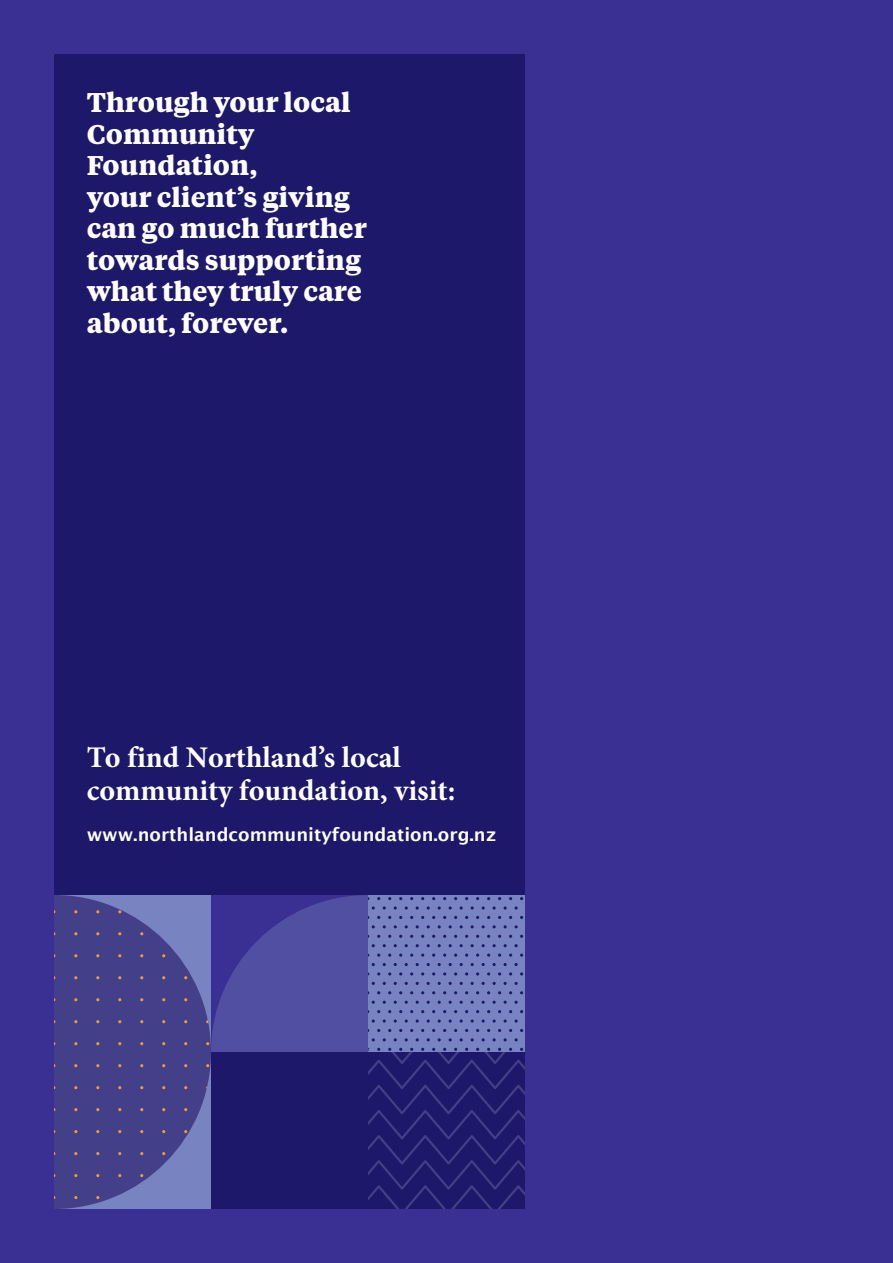
<style>
.page{position:relative;width:893px;height:1263px;background:#3a2f92}
.page>*{position:absolute;margin:0;border:0;box-sizing:border-box;transform-origin:0 0}
.t1{font:700 30px/33.3px "Minion Pro";color:#fff}
.t2{font:700 27px/31.5px "Tiempos Text";color:#fff}
.t3{font:600 18px "Lucida Sans";color:#fff}
</style>
<div class="page">
<div style="left:54px;top:54px;width:471px;height:841px;background:#1d186a"></div>
<svg style="left:54px;top:895px;width:471px;height:314px"></svg>
<p class="t2" style="left:87px;top:85px;width:282px">Through your local<br>Community<br>Foundation,<br>your client’s giving can go much further towards supporting what they truly care about, forever.</p>
<p class="t1" style="left:87px;top:740px;width:370px">To find Northland’s local community foundation, visit:</p>
<p class="t3" style="left:87px;top:824px;width:411px">www.northlandcommunityfoundation.org.nz</p>
</div>
